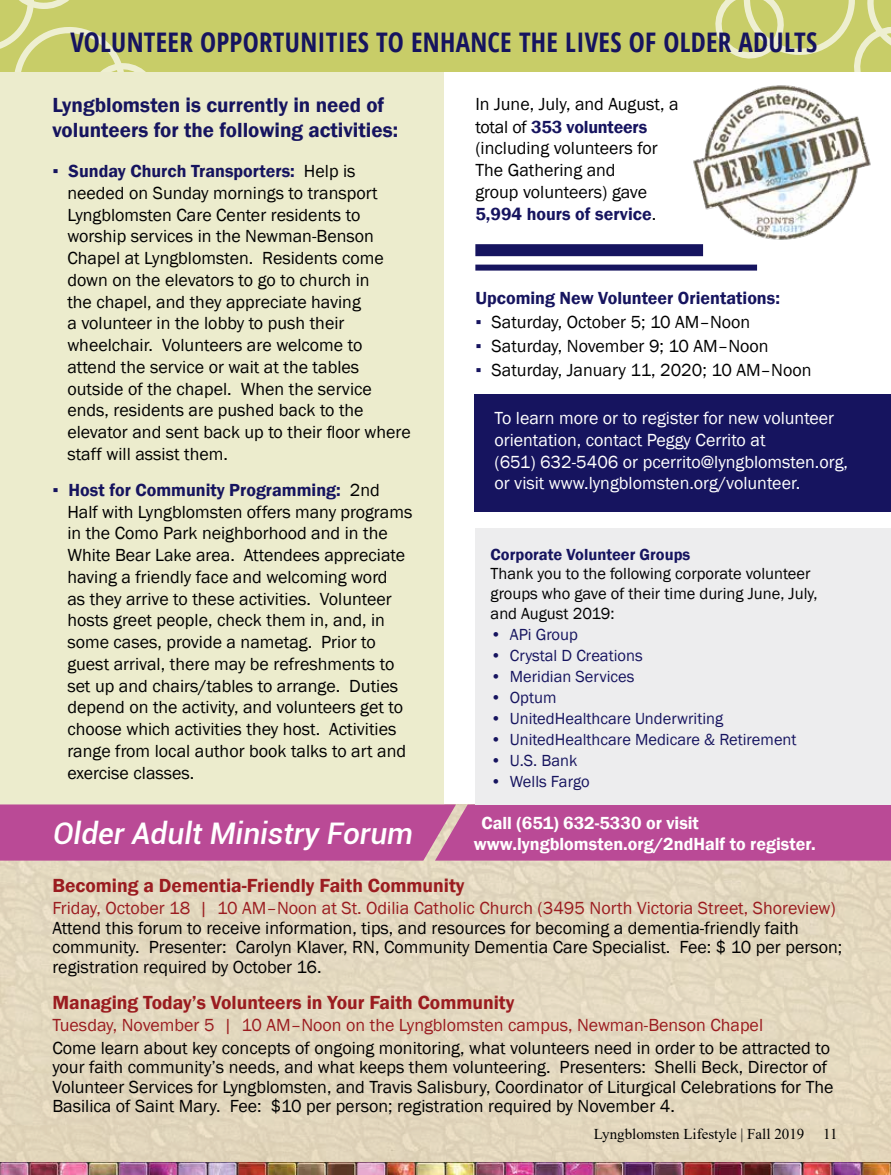
<style>
.page{position:relative;width:891px;height:1175px;background:#fff}
.page>*{position:absolute;margin:0;border:0;box-sizing:border-box;transform-origin:0 0}
.t1{font:italic 500 29.85px "Roboto";color:#fff}
.t2{font:700 27px "Open Sans Condensed";letter-spacing:.01em;color:#16145f}
.t3{font:600 21px/25.2px "Franklin Gothic";color:#16145f}
.t4{font:600 19.5px "Franklin Gothic";color:#9b1c20}
.t5{font:18px/21.8px "Franklin Gothic";color:#000}
.t6{font:18px "Franklin Gothic";color:#9b1c20}
.t7{font:18px/21.8px "Franklin Gothic";color:#fff}
.t8{font:600 18px/21px "Franklin Gothic";color:#fff}
.t9{font:600 18px "Franklin Gothic";color:#16145f}
.t10{font:16.5px "Franklin Gothic";color:#16145f}
.t11{font:16.5px/19.8px "Franklin Gothic";color:#000}
.t12{font:600 16.5px "Franklin Gothic";color:#16145f}
.t13{font:15px "Times New Roman";color:#000}
.s1{color:#16145f}
.s2{font-weight:600;color:#16145f}
</style>
<div class="page">
<div style="left:0;top:804px;width:891px;height:370px;background:#e3d8bf"></div>
<div style="left:475px;top:528px;width:416px;height:276px;background:#ededee"></div>
<div style="left:0;top:48px;width:444px;height:756px;background:#ececcd"></div>
<div style="left:475px;top:264px;width:282px;height:6px;background:#16145f"></div>
<div style="left:475px;top:244px;width:228px;height:12px;background:#16145f"></div>
<div style="left:475px;top:394px;width:416px;height:117px;background:#16145f"></div>
<div style="left:0;top:0;width:891px;height:72px;background:#c8cd68"></div>
<svg style="left:0;top:0;width:146px;height:72px"></svg>
<svg style="left:715px;top:0;width:176px;height:72px"></svg>
<img style="left:693px;top:85px;width:178px;height:155px">
<img style="left:0;top:1162px;width:891px;height:12px">
<div style="left:0;top:804px;width:891px;height:56px;background:#ba4a96"></div>
<h2 class="t2" style="left:70px;top:24px;width:748px">VOLUNTEER OPPORTUNITIES TO ENHANCE THE LIVES OF OLDER ADULTS</h2>
<p class="t3" style="left:52px;top:93px;width:347px">Lyngblomsten is currently in need of volunteers for the following activities:</p>
<p class="t5" style="left:67px;top:160px;width:345px;text-indent:-15px"><span class="s1">▪</span> <span class="s2">Sunday Church Transporters:</span> Help is needed on Sunday mornings to transport Lyngblomsten Care Center residents to worship services in the Newman-Benson Chapel at Lyngblomsten. Residents come down on the elevators to go to church in<br>the chapel, and they appreciate having<br>a volunteer in the lobby to push their wheelchair. Volunteers are welcome to attend the service or wait at the tables outside of the chapel. When the service ends, residents are pushed back to the elevator and sent back up to their floor where staff will assist them.</p>
<p class="t5" style="left:67px;top:479px;width:347px;text-indent:-15px"><span class="s1">▪</span> <span class="s2">Host for Community Programming:</span> 2nd Half with Lyngblomsten offers many programs in the Como Park neighborhood and in the White Bear Lake area. Attendees appreciate having a friendly face and welcoming word<br>as they arrive to these activities. Volunteer hosts greet people, check them in, and, in some cases, provide a nametag. Prior to guest arrival, there may be refreshments to set up and chairs/tables to arrange. Duties depend on the activity, and volunteers get to choose which activities they host. Activities range from local author book talks to art and exercise classes.</p>
<p class="t5" style="left:475px;top:93px;width:205px">In June, July, and August, a total of <span class="s2">353 volunteers </span>(including volunteers for<br>The Gathering and<br>group volunteers) gave<br><span class="s2">5,994 hours of service</span>.</p>
<p class="t9" style="left:475px;top:287px;width:306px">Upcoming New Volunteer Orientations:</p>
<p class="t5" style="left:475px;top:312px;width:276px"><span class="s1">▪</span> Saturday, October 5; 10 AM–Noon</p>
<p class="t5" style="left:475px;top:336px;width:295px"><span class="s1">▪</span> Saturday, November 9; 10 AM–Noon</p>
<p class="t5" style="left:475px;top:360px;width:338px"><span class="s1">▪</span> Saturday, January 11, 2020; 10 AM–Noon</p>
<p class="t7" style="left:494px;top:408px;width:355px">To learn more or to register for new volunteer orientation, contact Peggy Cerrito at<br>(651) 632-5406 or pcerrito@lyngblomsten.org, or visit www.lyngblomsten.org/volunteer.</p>
<p class="t12" style="left:491px;top:544px;width:201px">Corporate Volunteer Groups</p>
<p class="t11" style="left:491px;top:564px;width:329px">Thank you to the following corporate volunteer groups who gave of their time during June, July, and August 2019:</p>
<p class="t10" style="left:491px;top:624px;width:89px">• APi Group</p>
<p class="t10" style="left:491px;top:645px;width:154px">• Crystal D Creations</p>
<p class="t10" style="left:491px;top:666px;width:145px">• Meridian Services</p>
<p class="t10" style="left:491px;top:687px;width:67px">• Optum</p>
<p class="t10" style="left:491px;top:708px;width:234px">• UnitedHealthcare Underwriting</p>
<p class="t10" style="left:491px;top:729px;width:308px">• UnitedHealthcare Medicare &amp; Retirement</p>
<p class="t10" style="left:491px;top:750px;width:88px">• U.S. Bank</p>
<p class="t10" style="left:491px;top:771px;width:101px">• Wells Fargo</p>
<p class="t8" style="left:474px;top:812px;width:343px;text-indent:8px">Call (651) 632-5330 or visit www.lyngblomsten.org/2ndHalf to register.</p>
<h1 class="t1" style="left:53px;top:812px;width:361px">Older Adult Ministry Forum</h1>
<p class="t4" style="left:52px;top:873px;width:414px">Becoming a Dementia-Friendly Faith Community</p>
<p class="t6" style="left:52px;top:897px;width:785px">Friday, October 18 | 10 AM–Noon at St. Odilia Catholic Church (3495 North Victoria Street, Shoreview)</p>
<p class="t5" style="left:52px;top:918px;width:792px;line-height:19.5px">Attend this forum to receive information, tips, and resources for becoming a dementia-friendly faith community. Presenter: Carolyn Klaver, RN, Community Dementia Care Specialist. Fee: $ 10 per person; registration required by October 16.</p>
<p class="t4" style="left:52px;top:990px;width:464px">Managing Today’s Volunteers in Your Faith Community</p>
<p class="t6" style="left:52px;top:1014px;width:712px">Tuesday, November 5 | 10 AM–Noon on the Lyngblomsten campus, Newman-Benson Chapel</p>
<p class="t5" style="left:52px;top:1038px;width:783px;line-height:19.5px">Come learn about key concepts of ongoing monitoring, what volunteers need in order to be attracted to your faith community’s needs, and what keeps them volunteering. Presenters: Shelli Beck, Director of Volunteer Services for Lyngblomsten, and Travis Salisbury, Coordinator of Liturgical Celebrations for The Basilica of Saint Mary. Fee: $10 per person; registration required by November 4.</p>
<p class="t13" style="left:594px;top:1123px;width:212px">Lyngblomsten Lifestyle | Fall 2019</p>
<p class="t13" style="left:823px;top:1123px;width:16px">11</p>
</div>
